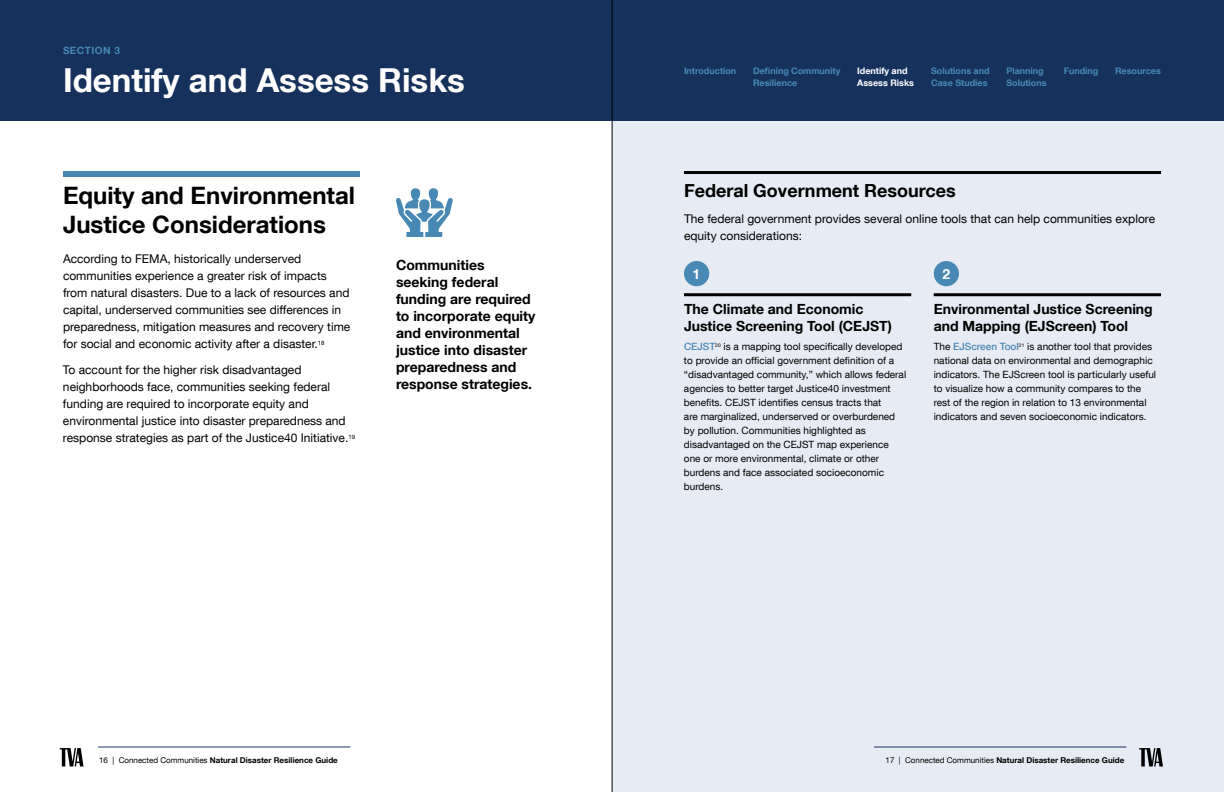
<style>
.page{position:relative;width:1224px;height:792px;background:#fff}
.page>*{position:absolute;margin:0;border:0;box-sizing:border-box;transform-origin:0 0}
.t1{font:700 33px "Helvetica Neue LT Com";color:#fff}
.t2{font:700 24px/28.8px "Helvetica Neue LT Com";color:#000}
.t3{font:700 18px "Helvetica Neue LT Com";color:#000}
.t4{font:700 14px/17px "Helvetica Neue LT Com";color:#000}
.t5{font:700 14px "Helvetica Neue LT Com";color:#fff}
.t6{font:12px/17px "Helvetica Neue LT Com";color:#000}
.t7{font:10px/14px "Helvetica Neue LT Com";color:#000}
.t8{font:700 10px "Helvetica Neue LT Com";letter-spacing:.05em;color:#4888b5}
.t9{font:700 9px/12px "Helvetica Neue LT Com";color:#4888b5}
.t10{font:700 9px "Helvetica Neue LT Com";color:#fff}
.t11{font:700 8px "Helvetica Neue LT Com";color:#000}
.s1{font-weight:500;color:#4888b5}
.s2{font-weight:400}
</style>
<div class="page">
<div style="left:612px;top:120px;width:612px;height:672px;background:#e7ebf3"></div>
<div style="left:0;top:0;width:1224px;height:120px;background:#16325c"></div>
<div style="left:63px;top:171px;width:297px;height:6px;background:#4888b5"></div>
<hr style="left:684px;top:171px;width:477px;height:3px;background:#000">
<svg style="left:396px;top:188px;width:57px;height:49px"></svg>
<hr style="left:684px;top:293px;width:227px;height:3px;background:#000">
<div style="left:684px;top:261px;width:25px;height:25px;background:#4888b5;border-radius:50%"></div>
<hr style="left:934px;top:293px;width:227px;height:3px;background:#000">
<div style="left:934px;top:261px;width:25px;height:25px;background:#4888b5;border-radius:50%"></div>
<hr style="left:98px;top:746px;width:252px;height:2px;background:#16325c">
<hr style="left:874px;top:746px;width:252px;height:2px;background:#16325c">
<svg style="left:60px;top:748px;width:24px;height:19px"></svg>
<svg style="left:1139px;top:748px;width:24px;height:19px"></svg>
<hr style="left:612px;top:0;width:1px;height:792px;background:#000">
<p class="t8" style="left:63px;top:44px;width:58px">SECTION 3</p>
<h1 class="t1" style="left:63px;top:59px;width:404px">Identify and Assess Risks</h1>
<h2 class="t2" style="left:63px;top:180px;width:293px">Equity and Environmental<br>Justice Considerations</h2>
<p class="t6" style="left:63px;top:250px;width:289px">According to FEMA, historically underserved communities experience a greater risk of impacts from natural disasters. Due to a lack of resources and capital, underserved communities see differences in preparedness, mitigation measures and recovery time for social and economic activity after a disaster.<sup>18</sup></p>
<p class="t6" style="left:63px;top:361px;width:294px">To account for the higher risk disadvantaged neighborhoods face, communities seeking federal funding are required to incorporate equity and environmental justice into disaster preparedness and response strategies as part of the Justice40 Initiative.<sup>19</sup></p>
<h3 class="t4" style="left:396px;top:256px;width:141px">Communities seeking federal funding are required to incorporate equity and environmental justice into disaster preparedness and response strategies.</h3>
<p class="t9" style="left:684px;top:64px;width:54px">Introduction</p>
<p class="t9" style="left:753px;top:64px;width:89px">Defining Community<br>Resilience</p>
<p class="t9" style="left:931px;top:64px;width:60px">Solutions and<br>Case Studies</p>
<p class="t9" style="left:1006px;top:64px;width:42px">Planning<br>Solutions</p>
<p class="t10" style="left:857px;top:65px;width:52px">Identify and</p>
<p class="t9" style="left:1064px;top:64px;width:36px">Funding</p>
<p class="t9" style="left:1115px;top:64px;width:47px">Resources</p>
<p class="t10" style="left:857px;top:77px;width:58px">Assess Risks</p>
<h3 class="t3" style="left:684px;top:179px;width:273px">Federal Government Resources</h3>
<p class="t6" style="left:684px;top:209px;width:473px">The federal government provides several online tools that can help communities explore equity considerations:</p>
<h3 class="t5" style="left:693px;top:265px;width:9px">1</h3>
<h3 class="t4" style="left:684px;top:300px;width:209px">The Climate and Economic<br>Justice Screening Tool (CEJST)</h3>
<p class="t7" style="left:684px;top:339px;width:224px"><span class="s1">CEJST</span><sup>20</sup> is a mapping tool specifically developed to provide an official government definition of a “disadvantaged community,” which allows federal agencies to better target Justice40 investment benefits. CEJST identifies census tracts that<br>are marginalized, underserved or overburdened by pollution. Communities highlighted as disadvantaged on the CEJST map experience one or more environmental, climate or other burdens and face associated socioeconomic burdens.</p>
<h3 class="t5" style="left:942px;top:265px;width:9px">2</h3>
<h3 class="t4" style="left:934px;top:300px;width:221px">Environmental Justice Screening and Mapping (EJScreen) Tool</h3>
<p class="t7" style="left:934px;top:339px;width:224px">The <span class="s1">EJScreen Tool</span><sup>21</sup> is another tool that provides national data on environmental and demographic indicators. The EJScreen tool is particularly useful to visualize how a community compares to the rest of the region in relation to 13 environmental indicators and seven socioeconomic indicators.</p>
<p class="t11" style="left:99px;top:755px;width:240px"><span class="s2">16 | Connected Communities</span> Natural Disaster Resilience Guide</p>
<p class="t11" style="left:886px;top:755px;width:240px"><span class="s2">17 | Connected Communities</span> Natural Disaster Resilience Guide</p>
</div>
